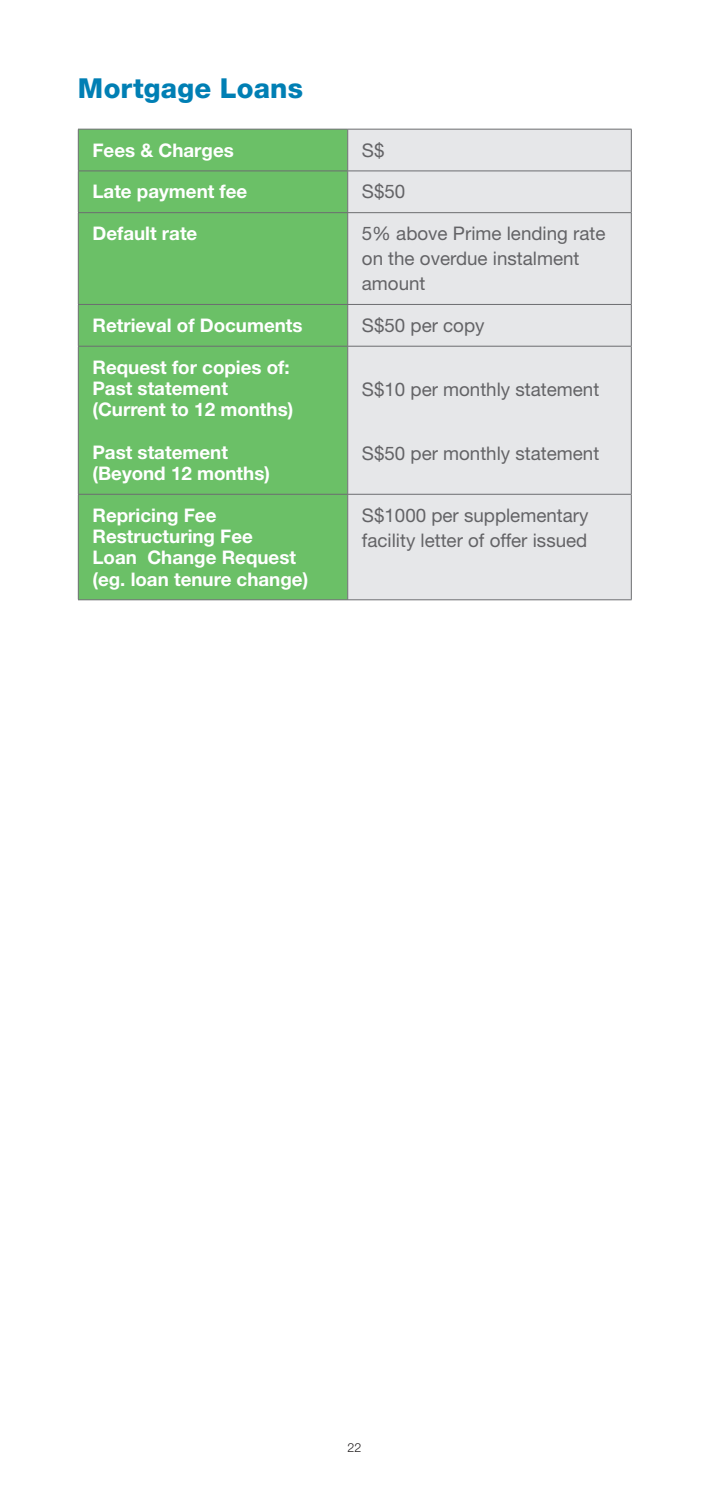
<style>
.page{position:relative;width:709px;height:1489px;background:#fff}
.page>*{position:absolute;margin:0;border:0;box-sizing:border-box;transform-origin:0 0}
.t1{font:800 27.5px "Helvetica Neue LT Std";letter-spacing:.01em;color:#007fb4}
.t2{font:700 18.75px/21.2px "Helvetica Neue LT Std";color:#fff}
.t3{font:18.75px/25px "Helvetica Neue LT Std";color:#636366}
.t4{font:300 12.5px "Helvetica Neue LT Std";color:#231f20}
</style>
<div class="page">
<div style="left:79px;top:130px;width:268px;height:469px;background:#6bc067"></div>
<div style="left:348px;top:130px;width:283px;height:469px;background:#e6e7e9"></div>
<hr style="left:78px;top:170px;width:553px;height:1px;background:#6c6d70">
<hr style="left:78px;top:212px;width:553px;height:1px;background:#6c6d70">
<hr style="left:78px;top:304px;width:553px;height:1px;background:#6c6d70">
<hr style="left:78px;top:346px;width:553px;height:1px;background:#6c6d70">
<hr style="left:78px;top:494px;width:553px;height:1px;background:#6c6d70">
<hr style="left:78px;top:129px;width:270px;height:1px;background:#6c6d70">
<hr style="left:78px;top:129px;width:1px;height:42px;background:#6c6d70">
<hr style="left:348px;top:129px;width:283px;height:1px;background:#6c6d70">
<hr style="left:347px;top:129px;width:1px;height:42px;background:#6c6d70">
<hr style="left:631px;top:129px;width:1px;height:42px;background:#6c6d70">
<hr style="left:78px;top:171px;width:1px;height:41px;background:#6c6d70">
<hr style="left:347px;top:171px;width:1px;height:41px;background:#6c6d70">
<hr style="left:631px;top:171px;width:1px;height:41px;background:#6c6d70">
<hr style="left:78px;top:213px;width:1px;height:91px;background:#6c6d70">
<hr style="left:347px;top:213px;width:1px;height:91px;background:#6c6d70">
<hr style="left:631px;top:213px;width:1px;height:91px;background:#6c6d70">
<hr style="left:78px;top:305px;width:1px;height:41px;background:#6c6d70">
<hr style="left:347px;top:305px;width:1px;height:41px;background:#6c6d70">
<hr style="left:631px;top:305px;width:1px;height:41px;background:#6c6d70">
<hr style="left:78px;top:346px;width:1px;height:148px;background:#6c6d70">
<hr style="left:347px;top:346px;width:1px;height:148px;background:#6c6d70">
<hr style="left:631px;top:346px;width:1px;height:148px;background:#6c6d70">
<hr style="left:78px;top:494px;width:1px;height:105px;background:#6c6d70">
<hr style="left:347px;top:494px;width:1px;height:105px;background:#6c6d70">
<hr style="left:631px;top:494px;width:1px;height:105px;background:#6c6d70">
<hr style="left:78px;top:599px;width:553px;height:1px;background:#6c6d70">
<h1 class="t1" style="left:78px;top:78px;width:227px">Mortgage Loans</h1>
<p class="t2" style="left:92px;top:141px;width:143px">Fees &amp; Charges</p>
<p class="t3" style="left:362px;top:139px;width:24px">S$</p>
<p class="t2" style="left:92px;top:183px;width:156px">Late payment fee</p>
<p class="t3" style="left:362px;top:181px;width:45px">S$50</p>
<p class="t2" style="left:92px;top:225px;width:106px">Default rate</p>
<p class="t3" style="left:362px;top:223px;width:245px">5% above Prime lending rate on the overdue instalment amount</p>
<p class="t2" style="left:92px;top:316px;width:212px">Retrieval of Documents</p>
<p class="t3" style="left:362px;top:315px;width:124px">S$50 per copy</p>
<p class="t2" style="left:92px;top:358px;width:202px">Request for copies of:<br>Past statement (Current to 12 months)</p>
<p class="t2" style="left:92px;top:443px;width:179px">Past statement (Beyond 12 months)</p>
<p class="t3" style="left:362px;top:378px;width:239px">S$10 per monthly statement</p>
<p class="t3" style="left:362px;top:442px;width:239px">S$50 per monthly statement</p>
<p class="t2" style="left:92px;top:506px;width:217px">Repricing Fee<br>Restructuring Fee<br>Loan Change Request (eg. loan tenure change)</p>
<p class="t3" style="left:362px;top:504px;width:228px">S$1000 per supplementary facility letter of offer issued</p>
<p class="t4" style="left:347px;top:1443px;width:16px">22</p>
</div>
